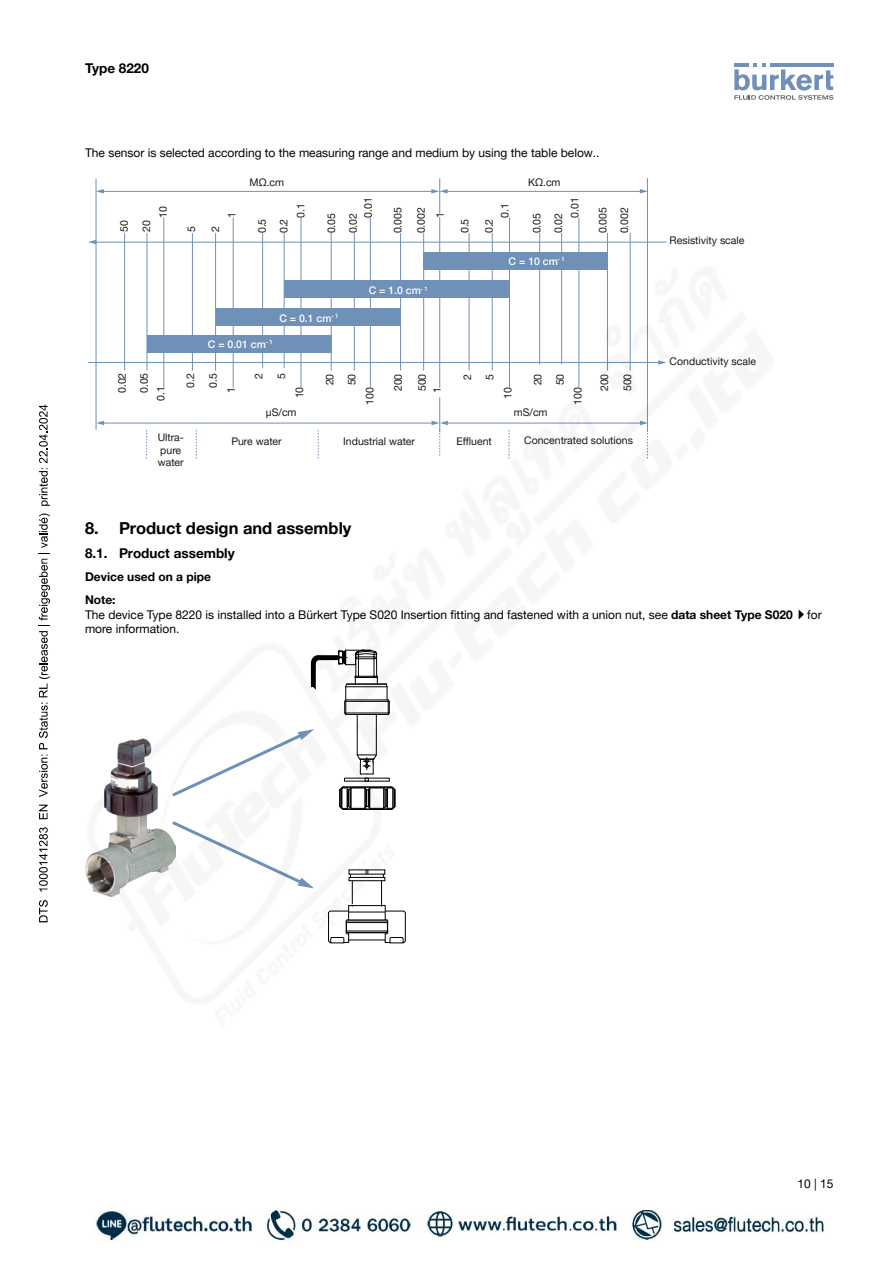
<style>
.page{position:relative;width:893px;height:1263px;background:#fff}
.page>*{position:absolute;margin:0;border:0;box-sizing:border-box;transform-origin:0 0}
.t1{font:700 16.5px "Helvetica Neue LTW1 G";color:#000}
.t2{font:700 13.5px "Helvetica Neue LTW1 G";color:#000}
.t3{font:12px/14.4px "Helvetica Neue LTW1 G";color:#000}
.t4{font:700 12px/23px "Helvetica Neue LTW1 G";color:#000}
.t5{font:10.5px/21.6px "Helvetica Neue LTW1 G";color:#181816}
.t6{font:500 10.5px "Helvetica Neue LTW1 G";color:#fff}
.s1{font-weight:700}
</style>
<div class="page">
<svg style="left:734px;top:63px;width:99px;height:37px"></svg>
<hr style="left:163px;top:217px;width:1px;height:171px;background:#6f90b7">
<hr style="left:233px;top:218px;width:1px;height:170px;background:#6f90b7">
<hr style="left:301px;top:217px;width:1px;height:171px;background:#6f90b7">
<hr style="left:370px;top:218px;width:1px;height:170px;background:#6f90b7">
<hr style="left:439px;top:217px;width:1px;height:171px;background:#6f90b7">
<hr style="left:509px;top:218px;width:1px;height:170px;background:#6f90b7">
<hr style="left:578px;top:218px;width:1px;height:170px;background:#6f90b7">
<hr style="left:647px;top:178px;width:1px;height:254px;background:#6f90b7">
<hr style="left:96px;top:179px;width:1px;height:251px;background:#6f90b7">
<hr style="left:439px;top:178px;width:1px;height:37px;background:#6f90b7">
<hr style="left:102px;top:191px;width:331px;height:1px;background:#6f90b7">
<svg style="left:96px;top:189px;width:8px;height:4px"></svg>
<hr style="left:446px;top:191px;width:195px;height:1px;background:#6f90b7">
<svg style="left:431px;top:189px;width:17px;height:4px"></svg>
<svg style="left:640px;top:189px;width:7px;height:4px"></svg>
<svg style="left:39px;top:900px;width:4px;height:22px"></svg>
<svg style="left:39px;top:827px;width:4px;height:64px"></svg>
<svg style="left:39px;top:805px;width:4px;height:14px"></svg>
<svg style="left:39px;top:755px;width:4px;height:42px"></svg>
<svg style="left:39px;top:513px;width:4px;height:236px"></svg>
<svg style="left:39px;top:405px;width:4px;height:101px"></svg>
<img style="left:94px;top:1210px;width:731px;height:32px">
<img style="left:43px;top:228px;width:624px;height:716px">
<svg style="left:461px;top:228px;width:8px;height:5px"></svg>
<p class="t2" style="left:85px;top:60px;width:65px">Type 8220</p>
<p class="t3" style="left:85px;top:146px;width:516px">The sensor is selected according to the measuring range and medium by using the table below..</p>
<p class="t5" style="left:250px;top:172px;width:36px">MΩ.cm</p>
<p class="t5" style="left:528px;top:172px;width:34px">KΩ.cm</p>
<p class="t5" style="left:113px;top:232px;width:13px;line-height:22.4px;rotate:-90deg">50<br>20</p>
<p class="t5" style="left:152px;top:218px;width:13px;rotate:-90deg">10</p>
<p class="t5" style="left:180px;top:232px;width:7px;rotate:-90deg">5</p>
<p class="t5" style="left:204px;top:232px;width:7px;rotate:-90deg">2</p>
<p class="t5" style="left:221px;top:218px;width:7px;rotate:-90deg">1</p>
<p class="t5" style="left:251px;top:233px;width:16px;rotate:-90deg">0.5<br>0.2</p>
<p class="t5" style="left:290px;top:218px;width:16px;rotate:-90deg">0.1</p>
<p class="t5" style="left:357px;top:218px;width:22px;rotate:-90deg">0.01</p>
<p class="t5" style="left:494px;top:218px;width:16px;rotate:-90deg">0.1</p>
<p class="t5" style="left:564px;top:218px;width:22px;rotate:-90deg">0.01</p>
<p class="t5" style="left:321px;top:233px;width:22px;rotate:-90deg">0.05<br>0.02</p>
<p class="t5" style="left:387px;top:233px;width:28px;rotate:-90deg">0.005</p>
<p class="t5" style="left:410px;top:233px;width:28px;rotate:-90deg">0.002</p>
<p class="t5" style="left:526px;top:233px;width:22px;rotate:-90deg">0.05<br>0.02</p>
<p class="t5" style="left:592px;top:233px;width:28px;rotate:-90deg">0.005<br>0.002</p>
<p class="t5" style="left:429px;top:218px;width:7px;rotate:-90deg">1</p>
<p class="t5" style="left:478px;top:233px;width:16px;rotate:-90deg">0.2</p>
<p class="t6" style="left:509px;top:255px;width:58px">C = 10 cm<sup>-</sup> <sup>1</sup></p>
<p class="t6" style="left:369px;top:284px;width:61px">C = 1.0 cm<sup>-</sup> <sup>1</sup></p>
<p class="t6" style="left:279px;top:312px;width:61px">C = 0.1 cm<sup>-</sup> <sup>1</sup></p>
<p class="t6" style="left:208px;top:338px;width:67px">C = 0.01 cm<sup>-</sup> <sup>1</sup></p>
<p class="t5" style="left:111px;top:393px;width:22px;line-height:22px;rotate:-90deg">0.02<br>0.05</p>
<p class="t5" style="left:150px;top:401px;width:16px;rotate:-90deg">0.1</p>
<p class="t5" style="left:179px;top:388px;width:16px;line-height:22.6px;rotate:-90deg">0.2<br>0.5</p>
<p class="t5" style="left:220px;top:393px;width:7px;rotate:-90deg">1</p>
<p class="t5" style="left:247px;top:379px;width:7px;line-height:22.6px;rotate:-90deg">2<br>5</p>
<p class="t5" style="left:289px;top:398px;width:13px;rotate:-90deg">10</p>
<p class="t5" style="left:319px;top:385px;width:13px;rotate:-90deg">20<br>50</p>
<p class="t5" style="left:359px;top:405px;width:19px;rotate:-90deg">100</p>
<p class="t5" style="left:387px;top:391px;width:19px;rotate:-90deg">200</p>
<p class="t5" style="left:411px;top:391px;width:19px;rotate:-90deg">500</p>
<p class="t5" style="left:426px;top:393px;width:7px;rotate:-90deg">1</p>
<p class="t5" style="left:456px;top:379px;width:7px;line-height:22.4px;rotate:-90deg">2<br>5</p>
<p class="t5" style="left:497px;top:399px;width:13px;rotate:-90deg">10</p>
<p class="t5" style="left:527px;top:385px;width:13px;line-height:22.4px;rotate:-90deg">20<br>50</p>
<p class="t5" style="left:567px;top:405px;width:19px;rotate:-90deg">100</p>
<p class="t5" style="left:593px;top:391px;width:19px;rotate:-90deg">200</p>
<p class="t5" style="left:617px;top:391px;width:19px;rotate:-90deg">500</p>
<p class="t5" style="left:266px;top:401px;width:32px">µS/cm</p>
<p class="t5" style="left:514px;top:401px;width:35px">mS/cm</p>
<p class="t5" style="left:158px;top:431px;width:28px;line-height:12.6px">Ultra&shy;pure water</p>
<p class="t5" style="left:231px;top:430px;width:52px">Pure water</p>
<p class="t5" style="left:343px;top:430px;width:73px">Industrial water</p>
<p class="t5" style="left:456px;top:430px;width:37px">Effluent</p>
<p class="t5" style="left:524px;top:429px;width:110px">Concentrated solutions</p>
<p class="t5" style="left:670px;top:230px;width:76px">Resistivity scale</p>
<p class="t5" style="left:670px;top:350px;width:88px">Conductivity scale</p>
<h1 class="t1" style="left:85px;top:518px;width:268px">8. Product design and assembly</h1>
<p class="t2" style="left:85px;top:545px;width:151px">8.1. Product assembly</p>
<p class="t4" style="left:85px;top:565px;width:127px">Device used on a pipe<br>Note:</p>
<p class="t3" style="left:85px;top:607px;width:738px">The device Type 8220 is installed into a Bürkert Type S020 Insertion fitting and fastened with a union nut, see <span class="s1">data sheet Type S020</span> for more information.</p>
<p class="t3" style="left:797px;top:1176px;width:38px">10 | 15</p>
</div>
